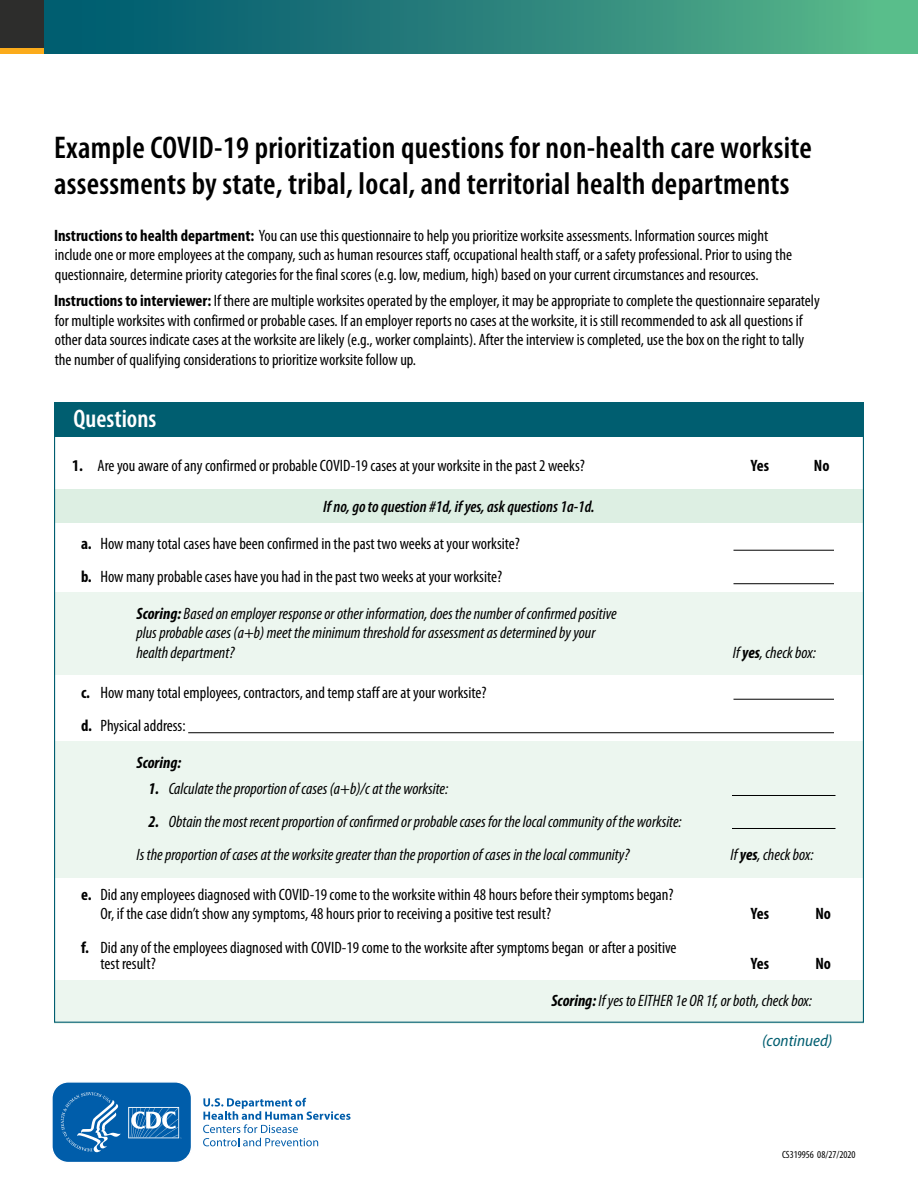
<style>
.page{position:relative;width:918px;height:1188px;background:#fff}
.page>*{position:absolute;margin:0;border:0;box-sizing:border-box;transform-origin:0 0}
.H1_BOLD__black{font:600 condensed 31.5px/36px "Myriad Pro";letter-spacing:.01em;color:#000}
.H2bar{font:600 condensed 25.5px "Myriad Pro";color:#fff}
.new_p_myriad{font:condensed 16.5px/19.5px "Myriad Pro";color:#000}
.scoring_bar{font:italic condensed 16.5px/19.5px "Myriad Pro";color:#000}
.Direction_bar{font:italic 600 condensed 16.5px "Myriad Pro";color:#000}
.scoring_bar_right{font:italic condensed 16.5px "Myriad Pro";color:#000}
.t1{font:700 condensed 16.5px "Myriad Pro";letter-spacing:-.005em;color:#000}
.continue{font:italic semi-condensed 16.5px "Myriad Pro";color:#005e70}
.scoring_bar-2{font:italic 700 condensed 16.5px "Myriad Pro";color:#000}
.t2{font:condensed 10.5px "Myriad Pro";color:#000}
.s1{font-weight:700}
</style>
<div class="page">
<div style="left:0;top:47px;width:45px;height:7px;background:#fbab1b"></div>
<div style="left:0;top:0;width:45px;height:47px;background:#2d2d2c"></div>
<div style="left:44px;top:0;width:874px;height:54px;background:linear-gradient(to right,#00526e,#5cb88b)"></div>
<div style="left:54px;top:403px;width:810px;height:34px;background:#005e70"></div>
<div style="left:54px;top:489px;width:810px;height:34px;background:#ddefe3"></div>
<hr style="left:734px;top:550px;width:100px;height:1px;background:#000">
<hr style="left:734px;top:583px;width:100px;height:1px;background:#000">
<div style="left:54px;top:593px;width:810px;height:82px;background:#ecf6ef"></div>
<hr style="left:734px;top:699px;width:100px;height:1px;background:#000">
<hr style="left:188px;top:732px;width:646px;height:1px;background:#000">
<div style="left:54px;top:742px;width:810px;height:43px;background:#ecf6ef"></div>
<div style="left:54px;top:768px;width:810px;height:43px;background:#ecf6ef"></div>
<hr style="left:732px;top:795px;width:104px;height:1px;background:#000">
<div style="left:54px;top:801px;width:810px;height:43px;background:#ecf6ef"></div>
<hr style="left:732px;top:828px;width:104px;height:1px;background:#000">
<div style="left:54px;top:834px;width:810px;height:43px;background:#ecf6ef"></div>
<div style="left:54px;top:980px;width:810px;height:43px;background:#ecf6ef"></div>
<svg style="left:203px;top:1098px;width:148px;height:48px"></svg>
<svg style="left:52px;top:1082px;width:139px;height:80px;background:#2273b5"></svg>
<h1 class="H1_BOLD__black" style="left:54px;top:130px;width:760px">Example COVID-19 prioritization questions for non-health care worksite assessments by state, tribal, local, and territorial health departments</h1>
<p class="new_p_myriad" style="left:54px;top:226px;width:740px"><span class="s1">Instructions to health department:</span> You can use this questionnaire to help you prioritize worksite assessments. Information sources might include one or more employees at the company, such as human resources staff, occupational health staff, or a safety professional. Prior to using the questionnaire, determine priority categories for the final scores (e.g. low, medium, high) based on your current circumstances and resources.</p>
<p class="new_p_myriad" style="left:54px;top:291px;width:767px"><span class="s1">Instructions to interviewer:</span> If there are multiple worksites operated by the employer, it may be appropriate to complete the questionnaire separately for multiple worksites with confirmed or probable cases. If an employer reports no cases at the worksite, it is still recommended to ask all questions if other data sources indicate cases at the worksite are likely (e.g., worker complaints). After the interview is completed, use the box on the right to tally the number of qualifying considerations to prioritize worksite follow up.</p>
<h2 class="H2bar" style="left:74px;top:405px;width:84px">Questions</h2>
<p class="new_p_myriad" style="left:72px;top:456px;width:514px"><span class="s1">1.</span> Are you aware of any confirmed or probable COVID-19 cases at your worksite in the past 2 weeks?</p>
<p class="t1" style="left:751px;top:456px;width:20px">Yes</p>
<p class="t1" style="left:814px;top:456px;width:17px">No</p>
<p class="Direction_bar" style="left:323px;top:498px;width:273px">If no, go to question #1d, if yes, ask questions 1a-1d.</p>
<p class="new_p_myriad" style="left:81px;top:534px;width:441px"><span class="s1">a.</span> How many total cases have been confirmed in the past two weeks at your worksite?</p>
<p class="new_p_myriad" style="left:81px;top:567px;width:423px"><span class="s1">b.</span> How many probable cases have you had in the past two weeks at your worksite?</p>
<p class="scoring_bar" style="left:136px;top:604px;width:482px"><span class="s1">Scoring:</span> Based on employer response or other information, does the number of confirmed positive plus probable cases (a+b) meet the minimum threshold for assessment as determined by your health department?</p>
<p class="scoring_bar" style="left:733px;top:643px;width:84px">If <span class="s1">yes</span>, check box:</p>
<p class="new_p_myriad" style="left:81px;top:683px;width:407px"><span class="s1">c.</span> How many total employees, contractors, and temp staff are at your worksite?</p>
<p class="new_p_myriad" style="left:81px;top:716px;width:106px"><span class="s1">d.</span> Physical address:</p>
<p class="scoring_bar-2" style="left:136px;top:753px;width:46px">Scoring:</p>
<p class="scoring_bar" style="left:148px;top:779px;width:301px"><span class="s1">1.</span> Calculate the proportion of cases (a+b)/c at the worksite:</p>
<p class="scoring_bar" style="left:148px;top:812px;width:535px"><span class="s1">2.</span> Obtain the most recent proportion of confirmed or probable cases for the local community of the worksite:</p>
<p class="scoring_bar" style="left:136px;top:845px;width:495px">Is the proportion of cases at the worksite greater than the proportion of cases in the local community?</p>
<p class="scoring_bar" style="left:730px;top:845px;width:85px">If <span class="s1">yes</span>, check box:</p>
<p class="new_p_myriad" style="left:100px;top:885px;width:575px;text-indent:-20px"><span class="s1">e.</span> Did any employees diagnosed with COVID-19 come to the worksite within 48 hours before their symptoms began?<br>Or, if the case didn’t show any symptoms, 48 hours prior to receiving a positive test result?</p>
<p class="t1" style="left:751px;top:905px;width:20px">Yes</p>
<p class="t1" style="left:815px;top:905px;width:17px">No</p>
<p class="new_p_myriad" style="left:101px;top:939px;width:578px;line-height:16.5px;text-indent:-20px"><span class="s1">f.</span> Did any of the employees diagnosed with COVID-19 come to the worksite after symptoms began or after a positive test result?</p>
<p class="t1" style="left:751px;top:955px;width:20px">Yes</p>
<p class="t1" style="left:815px;top:955px;width:17px">No</p>
<p class="scoring_bar_right" style="left:551px;top:992px;width:262px"><span class="s1">Scoring:</span> If yes to EITHER 1e OR 1f, or both, check box:</p>
<p class="continue" style="left:762px;top:1031px;width:72px">(continued)</p>
<p class="t2" style="left:782px;top:1148px;width:75px">CS319956 08/27/2020</p>
</div>
